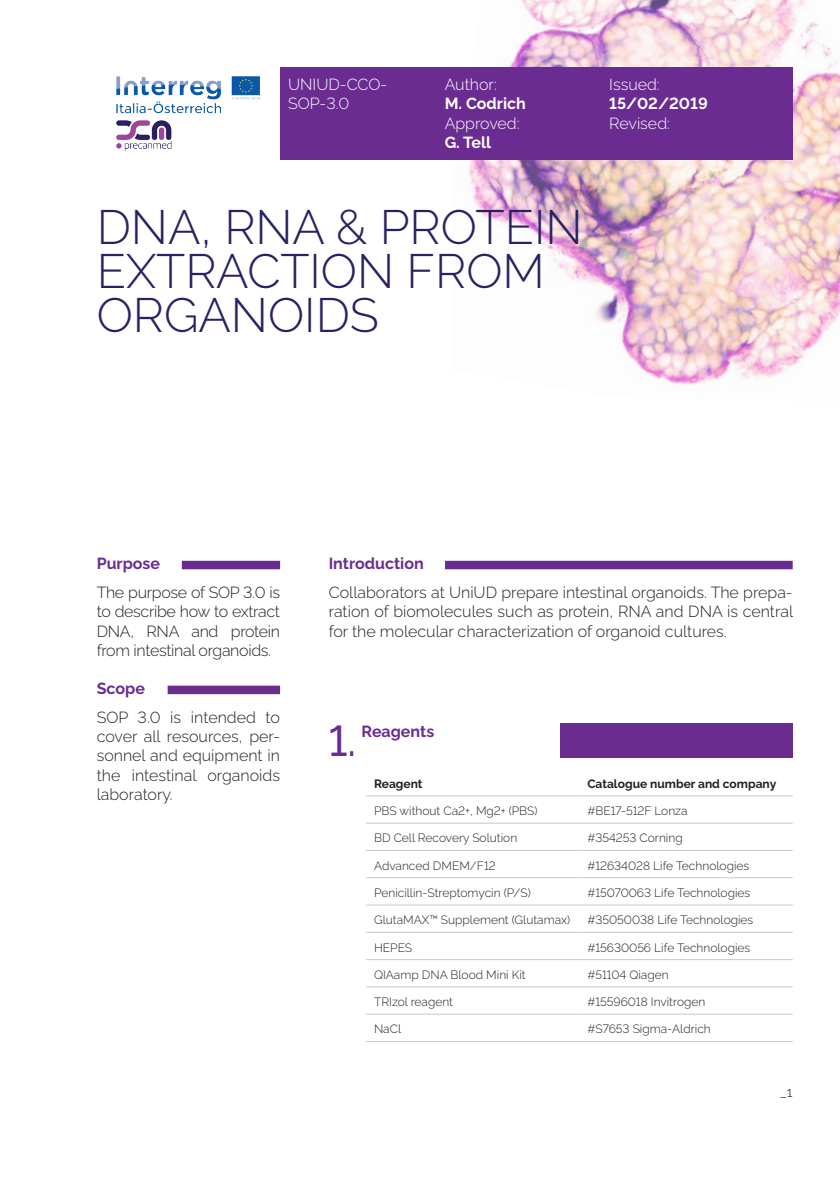
<style>
.page{position:relative;width:840px;height:1191px;background:#fff}
.page>*{position:absolute;margin:0;border:0;box-sizing:border-box;transform-origin:0 0}
.txt_base{font:48px/44px "Raleway v 4020 Light";color:#262264}
.txt_base-2{font:42.6px "Raleway v 4020 Medium";color:#6a2c91}
.t1{font:16px/19.2px "Raleway v 4020 Light";color:#231f20;text-align:justify}
.txt_base-3{font:16px/19.2px "Raleway v 4020 Light";color:#fff}
.txt_base-4{font:16px "Raleway v 4020 Bold";color:#6a2c91}
.txt_base-5{font:16px "Raleway v 4020 Bold";color:#fff}
.t2{font:14px "Raleway v 4020 Light";color:#231f20}
.t3{font:12px "Raleway v 4020 Light";color:#231f20}
.t4{font:12px "Raleway v 4020 Bold";color:#231f20}
</style>
<div class="page">
<img style="left:450px;top:0;width:389px;height:390px">
<div style="left:280px;top:67px;width:512px;height:92px;background:#6a2c91"></div>
<img style="left:116px;top:76px;width:144px;height:75px">
<div style="left:182px;top:561px;width:98px;height:8px;background:#6a2c91"></div>
<div style="left:167px;top:685px;width:113px;height:9px;background:#6a2c91"></div>
<hr style="left:366px;top:795px;width:213px;height:1px;background:#c7c8ca">
<hr style="left:579px;top:795px;width:213px;height:1px;background:#c7c8ca">
<hr style="left:366px;top:823px;width:213px;height:1px;background:#c7c8ca">
<hr style="left:579px;top:823px;width:213px;height:1px;background:#c7c8ca">
<hr style="left:366px;top:850px;width:213px;height:1px;background:#c7c8ca">
<hr style="left:579px;top:850px;width:213px;height:1px;background:#c7c8ca">
<hr style="left:366px;top:877px;width:213px;height:1px;background:#c7c8ca">
<hr style="left:579px;top:877px;width:213px;height:1px;background:#c7c8ca">
<hr style="left:366px;top:904px;width:213px;height:1px;background:#c7c8ca">
<hr style="left:579px;top:904px;width:213px;height:1px;background:#c7c8ca">
<hr style="left:366px;top:932px;width:213px;height:1px;background:#c7c8ca">
<hr style="left:579px;top:932px;width:213px;height:1px;background:#c7c8ca">
<hr style="left:366px;top:959px;width:213px;height:1px;background:#c7c8ca">
<hr style="left:579px;top:959px;width:213px;height:1px;background:#c7c8ca">
<hr style="left:366px;top:986px;width:213px;height:1px;background:#c7c8ca">
<hr style="left:579px;top:986px;width:213px;height:1px;background:#c7c8ca">
<hr style="left:366px;top:1013px;width:213px;height:1px;background:#c7c8ca">
<hr style="left:579px;top:1013px;width:213px;height:1px;background:#c7c8ca">
<hr style="left:366px;top:1041px;width:213px;height:1px;background:#c7c8ca">
<hr style="left:579px;top:1041px;width:213px;height:1px;background:#c7c8ca">
<div style="left:560px;top:723px;width:232px;height:35px;background:#6a2c91"></div>
<div style="left:445px;top:561px;width:347px;height:8px;background:#6a2c91"></div>
<p class="txt_base-3" style="left:288px;top:73px;width:101px">UNIUD-CCO-<br>SOP-3.0</p>
<p class="txt_base-3" style="left:444px;top:73px;width:54px">Author:</p>
<p class="txt_base-5" style="left:444px;top:91px;width:83px">M. Codrich</p>
<p class="txt_base-3" style="left:444px;top:111px;width:76px">Approved:</p>
<p class="txt_base-5" style="left:444px;top:130px;width:48px">G. Tell</p>
<p class="txt_base" style="left:97px;top:200px;width:487px">DNA, RNA &amp; PROTEIN<br>EXTRACTION FROM<br>ORGANOIDS</p>
<p class="txt_base-3" style="left:609px;top:73px;width:52px">Issued:</p>
<p class="txt_base-5" style="left:609px;top:91px;width:100px">15/02/2019</p>
<p class="txt_base-3" style="left:609px;top:111px;width:62px">Revised:</p>
<p class="txt_base-4" style="left:97px;top:551px;width:65px">Purpose</p>
<p class="t1" style="left:97px;top:581px;width:185px">The purpose of SOP 3.0 is to describe how to extract DNA, RNA and protein from intestinal organoids.</p>
<p class="txt_base-4" style="left:97px;top:676px;width:50px">Scope</p>
<p class="t1" style="left:97px;top:706px;width:185px">SOP 3.0 is intended to cover all resources, per&shy;sonnel and equipment in the intestinal organoids laboratory.</p>
<p class="txt_base-4" style="left:328px;top:551px;width:96px">Introduction</p>
<p class="t1" style="left:328px;top:581px;width:466px">Collaborators at UniUD prepare intestinal organoids. The prepa&shy;ration of biomolecules such as protein, RNA and DNA is central for the molecular characterization of organoid cultures.</p>
<p class="txt_base-2" style="left:328px;top:707px;width:29px">1.</p>
<p class="txt_base-4" style="left:361px;top:718px;width:74px">Reagents</p>
<p class="t4" style="left:374px;top:774px;width:50px">Reagent</p>
<p class="t4" style="left:587px;top:774px;width:190px">Catalogue number and company</p>
<p class="t3" style="left:374px;top:801px;width:165px">PBS without Ca2+, Mg2+ (PBS)</p>
<p class="t3" style="left:587px;top:801px;width:102px">#BE17-512F Lonza</p>
<p class="t3" style="left:374px;top:828px;width:145px">BD Cell Recovery Solution</p>
<p class="t3" style="left:587px;top:828px;width:97px">#354253 Corning</p>
<p class="t3" style="left:374px;top:856px;width:123px">Advanced DMEM/F12</p>
<p class="t3" style="left:587px;top:856px;width:163px">#12634028 Life Technologies</p>
<p class="t3" style="left:374px;top:883px;width:158px">Penicillin-Streptomycin (P/S)</p>
<p class="t3" style="left:587px;top:883px;width:164px">#15070063 Life Technologies</p>
<p class="t3" style="left:374px;top:910px;width:197px">GlutaMAX™ Supplement (Glutamax)</p>
<p class="t3" style="left:587px;top:910px;width:167px">#35050038 Life Technologies</p>
<p class="t3" style="left:374px;top:938px;width:40px">HEPES</p>
<p class="t3" style="left:587px;top:938px;width:164px">#15630056 Life Technologies</p>
<p class="t3" style="left:374px;top:965px;width:153px">QIAamp DNA Blood Mini Kit</p>
<p class="t3" style="left:587px;top:965px;width:83px">#51104 Qiagen</p>
<p class="t3" style="left:374px;top:992px;width:80px">TRIzol reagent</p>
<p class="t3" style="left:587px;top:992px;width:119px">#15596018 Invitrogen</p>
<p class="t3" style="left:374px;top:1019px;width:29px">NaCl</p>
<p class="t3" style="left:587px;top:1019px;width:125px">#S7653 Sigma-Aldrich</p>
<p class="t2" style="left:779px;top:1080px;width:14px">_1</p>
</div>
